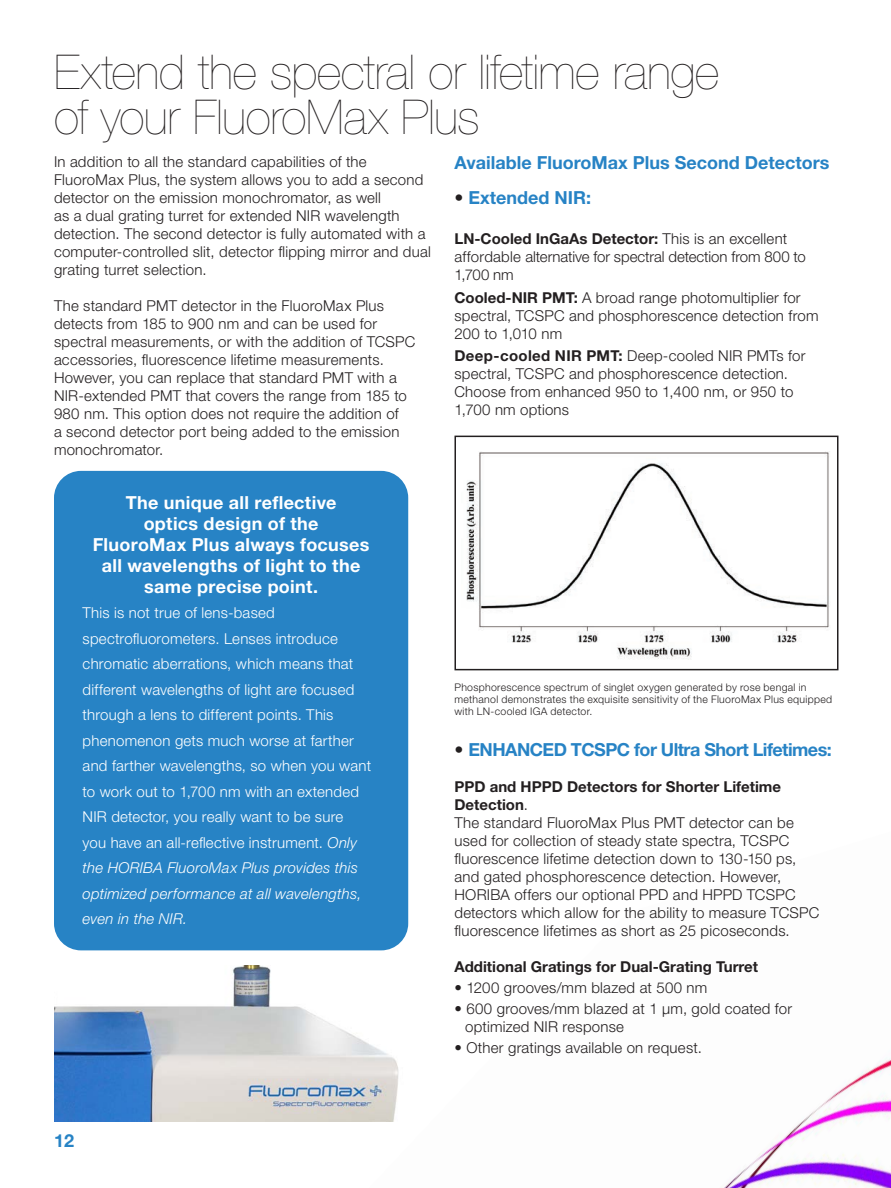
<style>
.page{position:relative;width:891px;height:1188px;background:#fff}
.page>*{position:absolute;margin:0;border:0;box-sizing:border-box;transform-origin:0 0}
.t1{font:200 48px "Helvetica Neue LT Std";letter-spacing:-.01em;color:#231f20}
.t2{font:700 18px/21px "Helvetica Neue LT Std";letter-spacing:.015em;color:#fff;text-align:center}
.t3{font:700 18px "Helvetica Neue LT Std";color:#2783c5}
.t4{font:700 18px "Helvetica Neue LT Std";letter-spacing:-.03em;color:#2783c5}
.t5{font:300 15px/18px "Helvetica Neue LT Std";letter-spacing:.015em;color:#231f20}
.t6{font:300 15px/25.5px "Helvetica Neue LT Std";letter-spacing:.015em;color:#fff}
.t7{font:700 15px/18px "Helvetica Neue LT Std";color:#231f20}
.t8{font:300 10.5px/12px "Helvetica Neue LT Std";letter-spacing:.03em;color:#231f20}
.s1{font-weight:300;color:#231f20}
.s2{font-weight:700}
.s3{font-style:italic}
.s4{font-weight:300}
</style>
<div class="page">
<img style="left:369px;top:832px;width:522px;height:356px">
<div style="left:54px;top:471px;width:354px;height:479px;background:#2783c5;border-radius:27px"></div>
<img style="left:466px;top:451px;width:364px;height:209px">
<div style="left:454px;top:436px;width:384px;height:234px;border:2px solid #231f20"></div>
<img style="left:54px;top:966px;width:354px;height:155px">
<p class="t1" style="left:54px;top:44px;width:667px">Extend the spectral or lifetime range</p>
<p class="t1" style="left:54px;top:89px;width:427px">of your FluoroMax Plus</p>
<p class="t5" style="left:54px;top:153px;width:378px">In addition to all the standard capabilities of the FluoroMax Plus, the system allows you to add a second detector on the emission monochromator, as well<br>as a dual grating turret for extended NIR wavelength detection. The second detector is fully automated with a computer-controlled slit, detector flipping mirror and dual grating turret selection.</p>
<p class="t5" style="left:54px;top:297px;width:363px">The standard PMT detector in the FluoroMax Plus detects from 185 to 900 nm and can be used for spectral measurements, or with the addition of TCSPC accessories, fluorescence lifetime measurements.<br>However, you can replace that standard PMT with a NIR-extended PMT that covers the range from 185 to 980 nm. This option does not require the addition of<br>a second detector port being added to the emission monochromator.</p>
<p class="t3" style="left:454px;top:152px;width:376px">Available FluoroMax Plus Second Detectors</p>
<p class="t3" style="left:454px;top:186px;width:138px"><span class="s1">•</span> Extended NIR:</p>
<p class="t5" style="left:454px;top:230px;width:353px"><span class="s2">LN-Cooled InGaAs Detector:</span> This is an excellent affordable alternative for spectral detection from 800 to<br>1,700 nm</p>
<p class="t5" style="left:454px;top:288px;width:366px"><span class="s2">Cooled-NIR PMT:</span> A broad range photomultiplier for spectral, TCSPC and phosphorescence detection from<br>200 to 1,010 nm</p>
<p class="t5" style="left:454px;top:347px;width:353px"><span class="s2">Deep-cooled NIR PMT:</span> Deep-cooled NIR PMTs for spectral, TCSPC and phosphorescence detection.<br>Choose from enhanced 950 to 1,400 nm, or 950 to</p>
<p class="t5" style="left:454px;top:401px;width:116px">1,700 nm options</p>
<p class="t2" style="left:126px;top:492px;width:212px">The unique all reflective</p>
<p class="t2" style="left:144px;top:513px;width:176px">optics design of the</p>
<p class="t2" style="left:93px;top:534px;width:278px">FluoroMax Plus always focuses all wavelengths of light to the same precise point.</p>
<p class="t6" style="left:83px;top:600px;width:290px">This is not true of lens-based spectrofluorometers. Lenses introduce chromatic aberrations, which means that different wavelengths of light are focused through a lens to different points. This phenomenon gets much worse at farther and farther wavelengths, so when you want to work out to 1,700 nm with an extended NIR detector, you really want to be sure<br>you have an all-reflective instrument. <span class="s3">Only the HORIBA FluoroMax Plus provides this optimized performance at all wavelengths, even in the NIR.</span></p>
<p class="t3" style="left:54px;top:1129px;width:22px">12</p>
<p class="t8" style="left:454px;top:681px;width:379px">Phosphorescence spectrum of singlet oxygen generated by rose bengal in methanol demonstrates the exquisite sensitivity of the FluoroMax Plus equipped with LN-cooled IGA detector.</p>
<p class="t4" style="left:454px;top:738px;width:379px"><span class="s1">•</span> ENHANCED TCSPC for Ultra Short Lifetimes:</p>
<p class="t7" style="left:454px;top:777px;width:328px">PPD and HPPD Detectors for Shorter Lifetime<br>Detection<span class="s4">.</span></p>
<p class="t5" style="left:454px;top:813px;width:366px">The standard FluoroMax Plus PMT detector can be used for collection of steady state spectra, TCSPC fluorescence lifetime detection down to 130-150 ps, and gated phosphorescence detection. However, HORIBA offers our optional PPD and HPPD TCSPC detectors which allow for the ability to measure TCSPC fluorescence lifetimes as short as 25 picoseconds.</p>
<p class="t7" style="left:454px;top:957px;width:305px">Additional Gratings for Dual-Grating Turret</p>
<p class="t5" style="left:454px;top:978px;width:254px">• 1200 grooves/mm blazed at 500 nm</p>
<p class="t5" style="left:454px;top:999px;width:339px">• 600 grooves/mm blazed at 1 μm, gold coated for</p>
<p class="t5" style="left:465px;top:1017px;width:160px">optimized NIR response</p>
<p class="t5" style="left:454px;top:1038px;width:249px">• Other gratings available on request.</p>
</div>
